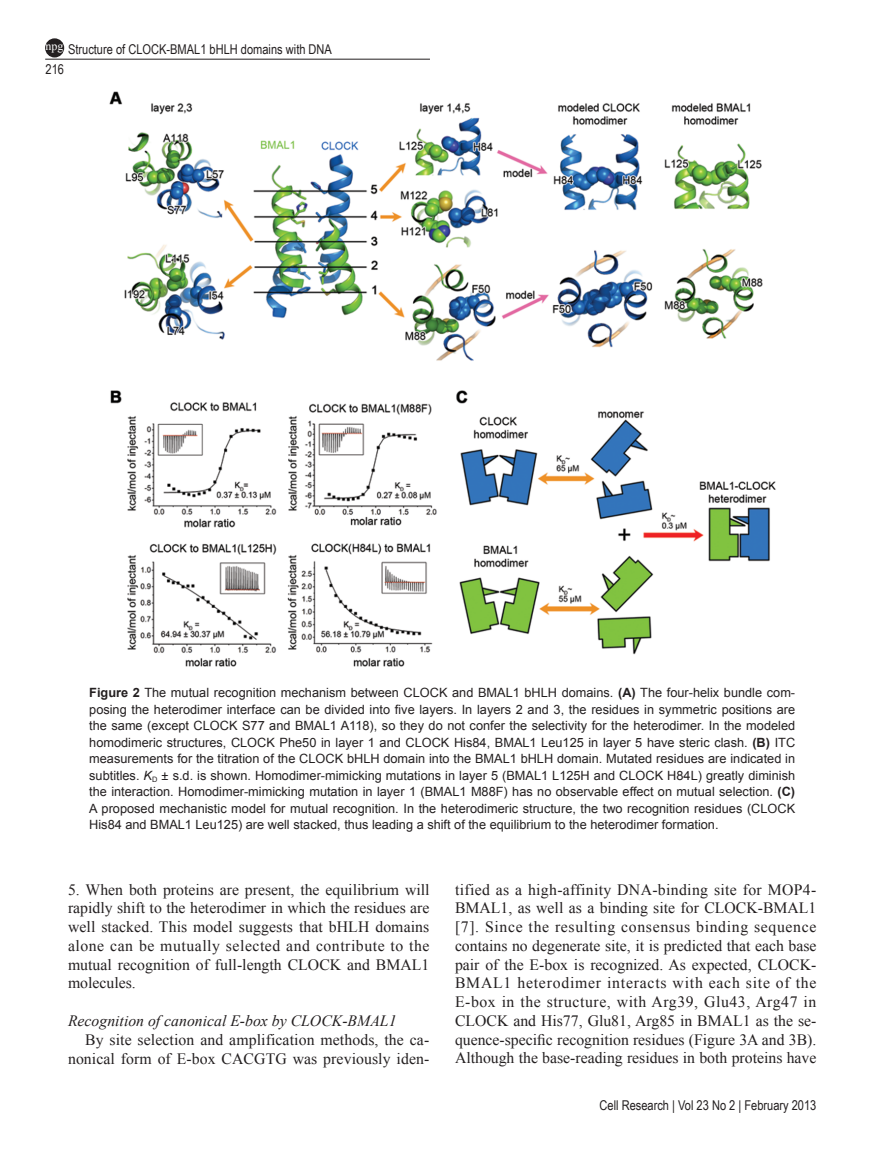
<style>
.page{position:relative;width:893px;height:1170px;background:#fff}
.page>*{position:absolute;margin:0;border:0;box-sizing:border-box;transform-origin:0 0}
.t1{font:15.75px/18.8px "Times New Roman PSMT2";color:#231f20;text-align:justify}
.t2{font:15.75px "Times New Roman";color:#231f20}
.t3{font:italic 15.75px "Times New Roman";color:#231f20}
.t4{font:13.5px "Arial Narrow";color:#231f20}
.t5{font:12.75px/16.5px "Arial";color:#231f20;text-align:justify}
.t6{font:12.75px "Arial MT2";color:#231f20}
.t7{font:12px "Times New Roman PSMT2";color:#fff}
.s1{font-family:"Arial";font-weight:700}
.s2{font-weight:700}
.s3{font-family:"Arial MT2"}
.s4{font-style:italic}
.s5{font-family:"Times New Roman PSMT2"}
</style>
<div class="page">
<hr style="left:45px;top:59px;width:385px;height:1px;background:#231f20">
<div style="left:46px;top:39px;width:17px;height:18px;background:#231f20;border-radius:50%"></div>
<div style="left:45px;top:38px;width:19px;height:19px;border:2px solid #231f20;border-radius:50%"></div>
<img style="left:109px;top:91px;width:667px;height:576px">
<p class="t4" style="left:68px;top:39px;width:265px">Structure of CLOCK-BMAL1 bHLH domains with DNA</p>
<p class="t7" style="left:46px;top:38px;width:19px">npg</p>
<p class="t4" style="left:46px;top:59px;width:20px">216</p>
<p class="t6" style="left:89px;top:684px;width:707px"><span class="s1">Figure 2</span> The mutual recognition mechanism between CLOCK and BMAL1 bHLH domains. <span class="s1">(A)</span> The four-helix bundle com-</p>
<p class="t5" style="left:89px;top:701px;width:707px">posing the heterodimer interface can be divided into five layers. In layers 2 and 3, the residues in symmetric positions are the same (except CLOCK S77 and BMAL1 A118), so they do not confer the selectivity for the heterodimer. In the modeled homodimeric structures, CLOCK Phe50 in layer 1 and CLOCK His84, BMAL1 Leu125 in layer 5 have steric clash. <span class="s2">(B)</span> ITC</p>
<p class="t6" style="left:89px;top:750px;width:707px">measurements for the titration of the CLOCK bHLH domain into the BMAL1 bHLH domain. Mutated residues are indicated in</p>
<p class="t5" style="left:89px;top:767px;width:707px"><span class="s3">subtitles.</span> <span class="s4">K</span><sub>D</sub> ± s.d. is shown. Homodimer-mimicking mutations in layer 5 (BMAL1 L125H and CLOCK H84L) greatly diminish the interaction. Homodimer-mimicking mutation in layer 1 (BMAL1 M88F) has no observable effect on mutual selection. <span class="s2">(C)<br></span>A proposed mechanistic model for mutual recognition. In the heterodimeric structure, the two recognition residues (CLOCK His84 and BMAL1 Leu125) are well stacked, thus leading a shift of the equilibrium to the heterodimer formation.</p>
<p class="t1" style="left:68px;top:879px;width:363px">5. When both proteins are present, the equilibrium will rapidly shift to the heterodimer in which the residues are well stacked. This model suggests that bHLH domains alone can be mutually selected and contribute to the mutual recognition of full-length CLOCK and BMAL1 molecules.</p>
<p class="t3" style="left:68px;top:1009px;width:330px">Recognition of canonical E-box by CLOCK-BMAL1</p>
<p class="t1" style="left:68px;top:1029px;width:363px;text-align:right">By site selection and amplification methods, the ca&shy;nonical form of E-box CACGTG was previously iden-</p>
<p class="t1" style="left:455px;top:879px;width:363px">tified as a high-affinity DNA-binding site for MOP4- BMAL1, as well as a binding site for CLOCK-BMAL1 [7]. Since the resulting consensus binding sequence contains no degenerate site, it is predicted that each base pair of the E-box is recognized. As expected, CLOCK-BMAL1 heterodimer interacts with each site of the E-box in the structure, with Arg39, Glu43, Arg47 in CLOCK and His77, Glu81, Arg85 in BMAL1 as the se-</p>
<p class="t2" style="left:455px;top:1028px;width:363px">quence-specific recognition residues (<span class="s5">Figure 3A and 3B).</span></p>
<p class="t1" style="left:455px;top:1048px;width:363px">Although the base-reading residues in both proteins have</p>
<p class="t4" style="left:600px;top:1094px;width:218px">Cell Research | Vol 23 No 2 | February 2013</p>
</div>
